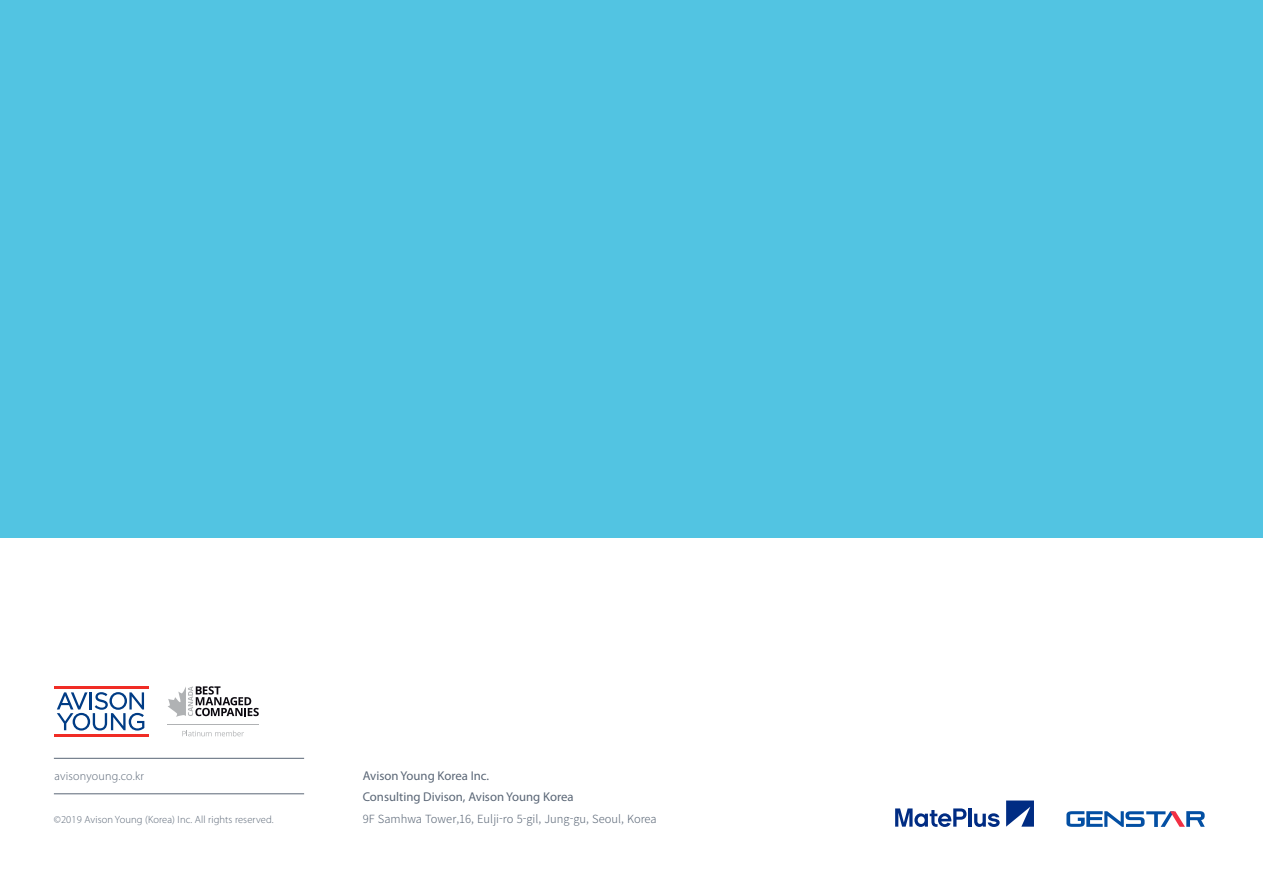
<style>
.page{position:relative;width:1263px;height:893px;background:#fff}
.page>*{position:absolute;margin:0;border:0;box-sizing:border-box;transform-origin:0 0}
.t1{font:12.75px "Myriad Pro";color:#5a6676}
.t2{font:300 12px "Myriad Pro";letter-spacing:.02em;color:#5a6676}
.t3{font:300 11.25px "Noto Sans CJ Kkr";color:#5a6676}
.t4{font:300 10.5px "Myriad Pro";letter-spacing:.01em;color:#5a6676}
</style>
<div class="page">
<div style="left:0;top:0;width:1263px;height:538px;background:#52c4e2"></div>
<hr style="left:54px;top:758px;width:250px;height:1px;background:#5a6676">
<hr style="left:54px;top:793px;width:250px;height:1px;background:#5a6676">
<hr style="left:968px;top:808px;width:4px;height:19px;background:#002c83">
<svg style="left:974px;top:813px;width:26px;height:14px"></svg>
<svg style="left:895px;top:808px;width:71px;height:19px"></svg>
<svg style="left:1006px;top:800px;width:28px;height:27px"></svg>
<svg style="left:1066px;top:811px;width:139px;height:16px"></svg>
<hr style="left:54px;top:686px;width:95px;height:3px;background:#f02c25">
<hr style="left:54px;top:734px;width:95px;height:3px;background:#f02c25">
<svg style="left:57px;top:692px;width:87px;height:39px"></svg>
<svg style="left:168px;top:686px;width:91px;height:31px"></svg>
<svg style="left:182px;top:730px;width:62px;height:6px"></svg>
<hr style="left:168px;top:724px;width:91px;height:1px;background:#b0b2b4">
<p class="t2" style="left:55px;top:769px;width:91px">avisonyoung.co.kr</p>
<p class="t4" style="left:54px;top:813px;width:221px">©2019 Avison Young (Korea) Inc. All rights reserved.</p>
<p class="t1" style="left:363px;top:768px;width:128px">Avison Young Korea Inc.</p>
<p class="t3" style="left:363px;top:812px;width:295px">9F Samhwa Tower,16, Eulji-ro 5-gil, Jung-gu, Seoul, Korea</p>
<p class="t1" style="left:363px;top:789px;width:212px">Consulting Divison, Avison Young Korea</p>
</div>
